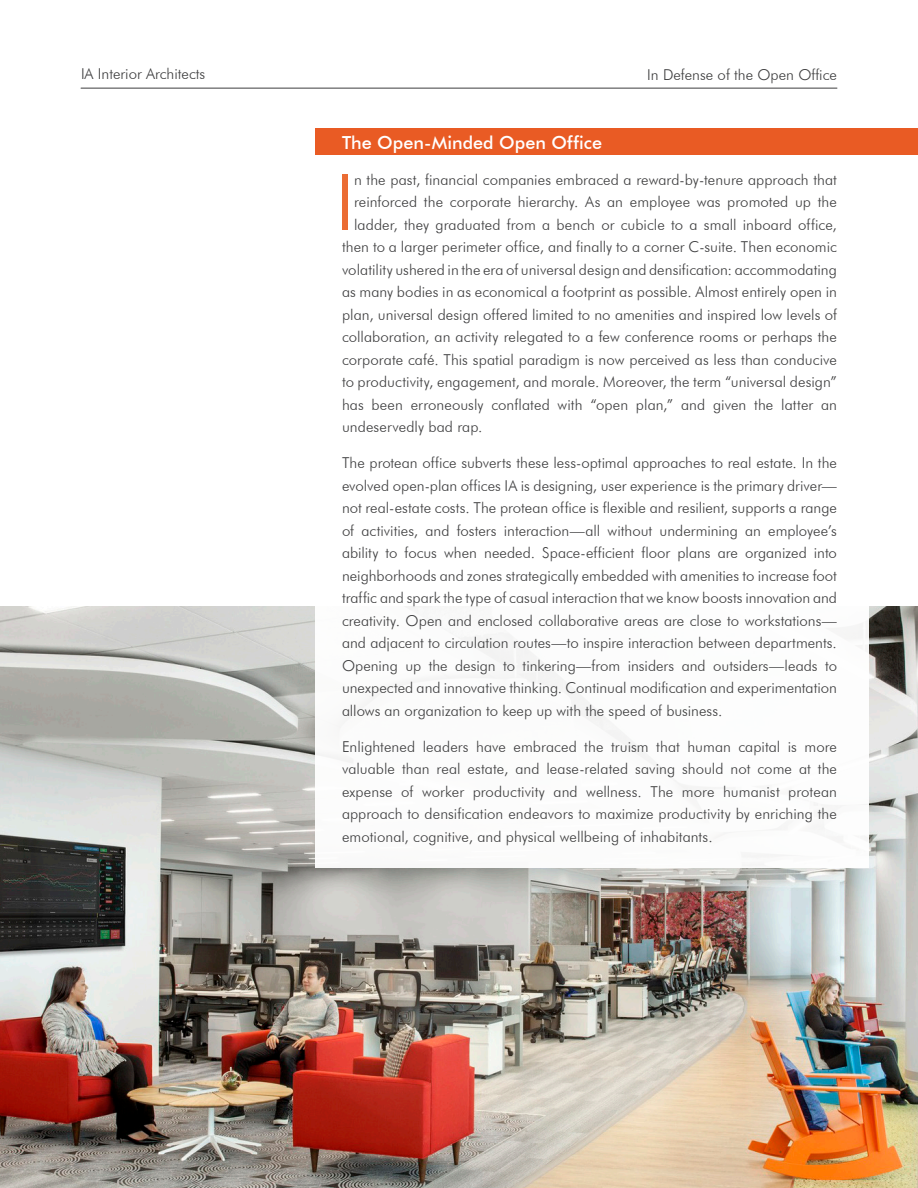
<style>
.page{position:relative;width:918px;height:1188px;background:#fff}
.page>*{position:absolute;margin:0;border:0;box-sizing:border-box;transform-origin:0 0}
.t1{font:300 78px "Futura BT";color:#eb6c33}
.t2{font:500 18px "Futura BT";letter-spacing:.005em;color:#fff}
.t3{font:300 15px/22.5px "Futura BT";letter-spacing:.005em;color:#3e3e3f;text-align:justify}
</style>
<div class="page">
<hr style="left:81px;top:88px;width:756px;height:1px;background:#3e3e3f">
<img style="left:0;top:606px;width:918px;height:582px">
<div style="left:315px;top:117px;width:553px;height:751px;background:#fff"></div>
<div style="left:315px;top:128px;width:603px;height:27px;background:#e95b24"></div>
<p class="t3" style="left:81px;top:62px;width:126px">IA Interior Architects</p>
<p class="t3" style="left:647px;top:64px;width:191px">In Defense of the Open Office</p>
<p class="t2" style="left:342px;top:131px;width:262px">The Open-Minded Open Office</p>
<p class="t1" style="left:335px;top:155px;width:20px">I</p>
<p class="t3" style="left:354px;top:168px;width:485px">n the past, financial companies embraced a reward-by-tenure approach that</p>
<p class="t3" style="left:354px;top:190px;width:484px">reinforced the corporate hierarchy. As an employee was promoted up the</p>
<p class="t3" style="left:354px;top:213px;width:484px">ladder, they graduated from a bench or cubicle to a small inboard office,</p>
<p class="t3" style="left:342px;top:235px;width:496px">then to a larger perimeter office, and finally to a corner C-suite. Then economic</p>
<p class="t3" style="left:342px;top:258px;width:497px">volatility ushered in the era of universal design and densification: accommodating</p>
<p class="t3" style="left:342px;top:280px;width:497px">as many bodies in as economical a footprint as possible. Almost entirely open in</p>
<p class="t3" style="left:342px;top:303px;width:497px">plan, universal design offered limited to no amenities and inspired low levels of</p>
<p class="t3" style="left:342px;top:325px;width:497px">collaboration, an activity relegated to a few conference rooms or perhaps the</p>
<p class="t3" style="left:342px;top:348px;width:496px">corporate café. This spatial paradigm is now perceived as less than conducive</p>
<p class="t3" style="left:342px;top:370px;width:497px">to productivity, engagement, and morale. Moreover, the term “universal design”</p>
<p class="t3" style="left:342px;top:393px;width:496px">has been erroneously conflated with “open plan,” and given the latter an</p>
<p class="t3" style="left:342px;top:415px;width:142px">undeservedly bad rap.</p>
<p class="t3" style="left:342px;top:451px;width:497px">The protean office subverts these less-optimal approaches to real estate. In the evolved open-plan offices IA is designing, user experience is the primary driver— not real-estate costs. The protean office is flexible and resilient, supports a range of activities, and fosters interaction—all without undermining an employee’s ability to focus when needed. Space-efficient floor plans are organized into neighborhoods and zones strategically embedded with amenities to increase foot traffic and spark the type of casual interaction that we know boosts innovation and creativity. Open and enclosed collaborative areas are close to workstations— and adjacent to circulation routes—to inspire interaction between departments.<br>Opening up the design to tinkering—from insiders and outsiders—leads to unexpected and innovative thinking. Continual modification and experimentation allows an organization to keep up with the speed of business.</p>
<p class="t3" style="left:342px;top:735px;width:497px">Enlightened leaders have embraced the truism that human capital is more valuable than real estate, and lease-related saving should not come at the expense of worker productivity and wellness. The more humanist protean approach to densification endeavors to maximize productivity by enriching the emotional, cognitive, and physical wellbeing of inhabitants.</p>
</div>
